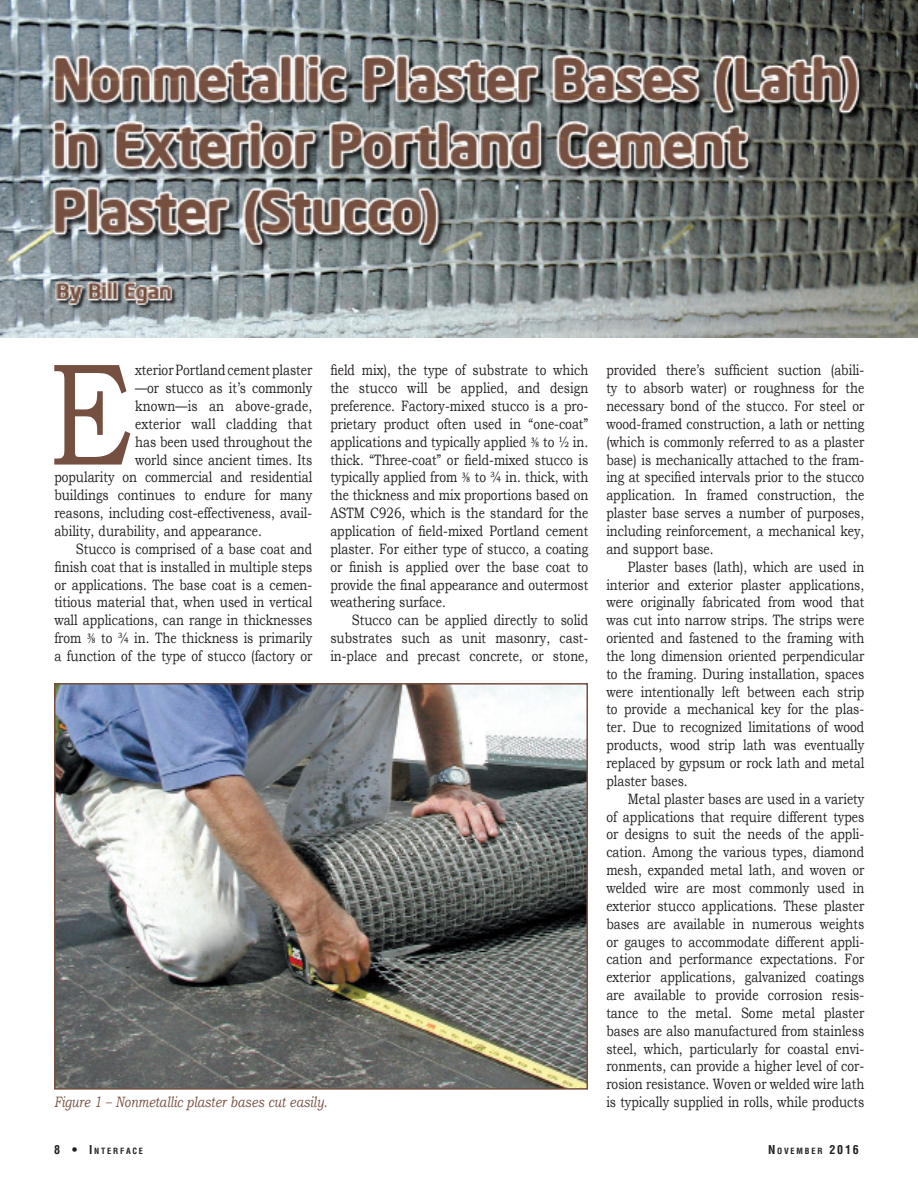
<style>
.page{position:relative;width:918px;height:1188px;background:#fff}
.page>*{position:absolute;margin:0;border:0;box-sizing:border-box;transform-origin:0 0}
.t1{font:146.1px "Bookman Old Style";color:#755040;scale:.8 1}
.t2{font:15px/17.9px "Bookman Old Style";color:#231f20;text-align:justify;scale:.8 1}
.t3{font:italic 15px "Bookman Old Style";color:#755040;scale:.8 1}
.t4{font:700 condensed 8.4px "Helvetica";letter-spacing:.215em;color:#231f20}
.s1{font-family:"Minion Pro"}
.s2{font-size:12px}
</style>
<div class="page">
<img style="left:0;top:0;width:918px;height:338px">
<img style="left:57px;top:686px;width:528px;height:401px">
<div style="left:54px;top:683px;width:534px;height:407px;border:2px solid #755040"></div>
<h1 class="t1" style="left:49px;top:331px;width:107px">E</h1>
<p class="t2" style="left:135px;top:361px;width:223px">xterior Portland cement plaster</p>
<p class="t2" style="left:135px;top:379px;width:223px">—or stucco as it’s commonly</p>
<p class="t2" style="left:135px;top:397px;width:223px">known—is an above-grade,</p>
<p class="t2" style="left:135px;top:415px;width:223px">exterior wall cladding that</p>
<p class="t2" style="left:135px;top:433px;width:223px">has been used throughout the</p>
<p class="t2" style="left:135px;top:451px;width:223px">world since ancient times. Its</p>
<p class="t2" style="left:54px;top:468px;width:324px">popularity on commercial and residential</p>
<p class="t2" style="left:54px;top:486px;width:324px">buildings continues to endure for many</p>
<p class="t2" style="left:54px;top:504px;width:324px">reasons, including cost-effectiveness, avail-</p>
<p class="t2" style="left:54px;top:522px;width:261px">ability, durability, and appearance.</p>
<p class="t2" style="left:76px;top:540px;width:297px">Stucco is comprised of a base coat and</p>
<p class="t2" style="left:54px;top:558px;width:324px">finish coat that is installed in multiple steps</p>
<p class="t2" style="left:54px;top:575px;width:324px">or applications. The base coat is a cemen-</p>
<p class="t2" style="left:54px;top:593px;width:324px">titious material that, when used in vertical</p>
<p class="t2" style="left:54px;top:611px;width:324px">wall applications, can range in thicknesses</p>
<p class="t2" style="left:54px;top:629px;width:324px">from <span class="s1">3/8</span> to ¾ in. The thickness is primarily</p>
<p class="t2" style="left:54px;top:647px;width:324px">a function of the type of stucco (factory or</p>
<p class="t2" style="left:330px;top:361px;width:324px">field mix), the type of substrate to which the stucco will be applied, and design preference. Factory-mixed stucco is a pro&shy;prietary product often used in “one-coat” applications and typically applied <span class="s1">3/8</span> to ½ in. thick. “Three-coat” or field-mixed stucco is typically applied from <span class="s1">3/8</span> to ¾ in. thick, with the thickness and mix proportions based on ASTM C926, which is the standard for the application of field-mixed Portland cement plaster. For either type of stucco, a coating or finish is applied over the base coat to provide the final appearance and outermost weathering surface.</p>
<p class="t2" style="left:330px;top:611px;width:324px;text-indent:22px">Stucco can be applied directly to solid substrates such as unit masonry, cast&shy;in-place and precast concrete, or stone,</p>
<p class="t3" style="left:54px;top:1094px;width:343px">Figure 1 – Nonmetallic plaster bases cut easily.</p>
<p class="t2" style="left:606px;top:361px;width:324px">provided there’s sufficient suction (abili&shy;ty to absorb water) or roughness for the necessary bond of the stucco. For steel or wood-framed construction, a lath or netting (which is commonly referred to as a plaster base) is mechanically attached to the fram&shy;ing at specified intervals prior to the stucco application. In framed construction, the plaster base serves a number of purposes, including reinforcement, a mechanical key, and support base.</p>
<p class="t2" style="left:606px;top:558px;width:324px;text-indent:22px">Plaster bases (lath), which are used in interior and exterior plaster applications, were originally fabricated from wood that was cut into narrow strips. The strips were oriented and fastened to the framing with the long dimension oriented perpendicular to the framing. During installation, spaces were intentionally left between each strip to provide a mechanical key for the plas&shy;ter. Due to recognized limitations of wood products, wood strip lath was eventually replaced by gypsum or rock lath and metal plaster bases.</p>
<p class="t2" style="left:606px;top:790px;width:324px;text-indent:22px">Metal plaster bases are used in a variety of applications that require different types or designs to suit the needs of the appli&shy;cation. Among the various types, diamond mesh, expanded metal lath, and woven or welded wire are most commonly used in exterior stucco applications. These plaster bases are available in numerous weights or gauges to accommodate different appli&shy;cation and performance expectations. For exterior applications, galvanized coatings are available to provide corrosion resis&shy;tance to the metal. Some metal plaster bases are also manufactured from stainless steel, which, particularly for coastal envi&shy;ronments, can provide a higher level of cor&shy;rosion resistance. Woven or welded wire lath is typically supplied in rolls, while products</p>
<p class="t4" style="left:54px;top:1146px;width:91px"><span class="s2">8 • I</span>NTERFACE</p>
<p class="t4" style="left:768px;top:1146px;width:92px"><span class="s2">N</span> OVEMBER <span class="s2">2016</span></p>
</div>
